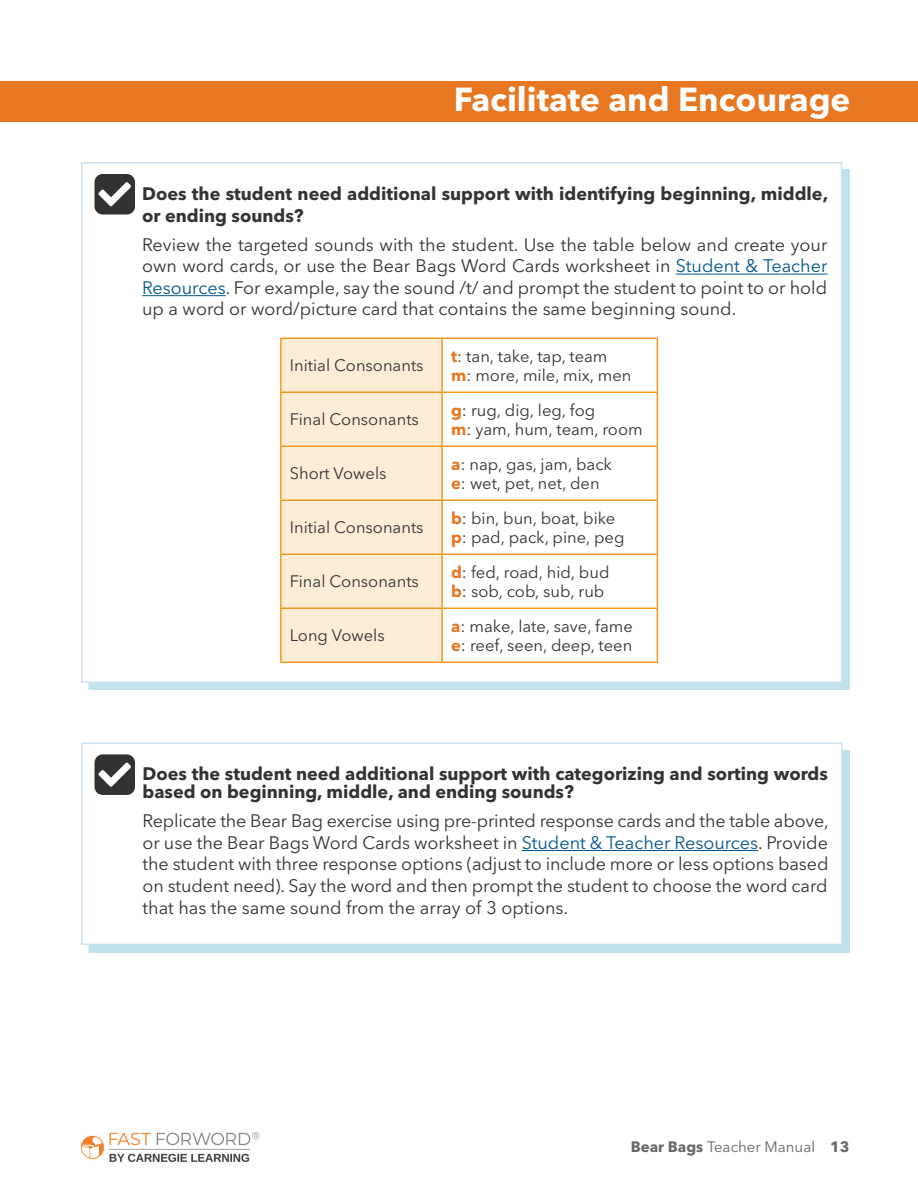
<style>
.page{position:relative;width:918px;height:1188px;background:#fff}
.page>*{position:absolute;margin:0;border:0;box-sizing:border-box;transform-origin:0 0}
.t1{font:700 33px "Avenir Next LT Pro";color:#fff}
.edited{font:18px/21.6px "Avenir Next LT Pro";color:#333;text-align:justify}
.edited-2{font:700 18px/18px "Avenir Next LT Pro";color:#333}
.t2{font:16.5px "Avenir Next LT Pro";color:#333}
.t3{font:15px "Avenir Next LT Pro";color:#666}
.s1{color:#05558b}
.s2{font-weight:700;color:#e87722}
.s3{font-weight:700}
</style>
<div class="page">
<div style="left:88px;top:169px;width:762px;height:521px;background:#c0e2ec"></div>
<div style="left:81px;top:162px;width:761px;height:521px;background:#fff;border:2px solid #cfe2f3"></div>
<div style="left:282px;top:339px;width:159px;height:323px;background:#fdedd7"></div>
<svg style="left:443px;top:339px;width:214px;height:323px"></svg>
<hr style="left:280px;top:338px;width:162px;height:1px;background:#f3981e">
<hr style="left:442px;top:338px;width:216px;height:1px;background:#f3981e">
<hr style="left:441px;top:339px;width:2px;height:53px;background:#f3981e">
<hr style="left:657px;top:339px;width:1px;height:53px;background:#f3981e">
<hr style="left:280px;top:392px;width:162px;height:1px;background:#f3981e">
<hr style="left:442px;top:392px;width:216px;height:1px;background:#f3981e">
<hr style="left:441px;top:393px;width:2px;height:53px;background:#f3981e">
<hr style="left:657px;top:393px;width:1px;height:53px;background:#f3981e">
<hr style="left:280px;top:446px;width:162px;height:1px;background:#f3981e">
<hr style="left:442px;top:446px;width:216px;height:1px;background:#f3981e">
<hr style="left:441px;top:447px;width:2px;height:53px;background:#f3981e">
<hr style="left:657px;top:447px;width:1px;height:53px;background:#f3981e">
<hr style="left:280px;top:500px;width:162px;height:1px;background:#f3981e">
<hr style="left:442px;top:500px;width:216px;height:1px;background:#f3981e">
<hr style="left:441px;top:501px;width:2px;height:53px;background:#f3981e">
<hr style="left:657px;top:501px;width:1px;height:53px;background:#f3981e">
<hr style="left:280px;top:554px;width:162px;height:1px;background:#f3981e">
<hr style="left:442px;top:554px;width:216px;height:1px;background:#f3981e">
<hr style="left:441px;top:555px;width:2px;height:53px;background:#f3981e">
<hr style="left:657px;top:555px;width:1px;height:53px;background:#f3981e">
<hr style="left:280px;top:608px;width:162px;height:1px;background:#f3981e">
<hr style="left:442px;top:608px;width:216px;height:1px;background:#f3981e">
<hr style="left:441px;top:609px;width:2px;height:53px;background:#f3981e">
<hr style="left:657px;top:609px;width:1px;height:53px;background:#f3981e">
<hr style="left:280px;top:662px;width:162px;height:1px;background:#f3981e">
<hr style="left:442px;top:662px;width:216px;height:1px;background:#f3981e">
<hr style="left:280px;top:339px;width:2px;height:53px;background:#f3981e">
<hr style="left:280px;top:393px;width:2px;height:53px;background:#f3981e">
<hr style="left:280px;top:447px;width:2px;height:53px;background:#f3981e">
<hr style="left:280px;top:501px;width:2px;height:53px;background:#f3981e">
<hr style="left:280px;top:555px;width:2px;height:53px;background:#f3981e">
<hr style="left:280px;top:609px;width:2px;height:53px;background:#f3981e">
<div style="left:88px;top:750px;width:762px;height:203px;background:#c0e2ec"></div>
<div style="left:81px;top:742px;width:762px;height:203px;background:#fff;border:2px solid #cfe2f3"></div>
<div style="left:94px;top:754px;width:41px;height:41px;background:#313232;border-radius:8px"></div>
<svg style="left:98px;top:762px;width:33px;height:25px"></svg>
<hr style="left:522px;top:850px;width:236px;height:1px;background:#05558b">
<img style="left:81px;top:1132px;width:179px;height:30px">
<div style="left:0;top:81px;width:918px;height:41px;background:#e87722"></div>
<div style="left:94px;top:174px;width:41px;height:40px;background:#313232;border-radius:8px"></div>
<svg style="left:98px;top:182px;width:33px;height:24px"></svg>
<hr style="left:676px;top:274px;width:152px;height:1px;background:#05558b">
<hr style="left:142px;top:295px;width:84px;height:1px;background:#05558b">
<h1 class="t1" style="left:454px;top:79px;width:398px">Facilitate and Encourage</h1>
<p class="edited-2" style="left:142px;top:183px;width:687px;line-height:21.6px">Does the student need additional support with identifying beginning, middle, or ending sounds?</p>
<p class="edited" style="left:142px;top:234px;width:687px">Review the targeted sounds with the student. Use the table below and create your own word cards, or use the Bear Bags Word Cards worksheet in <span class="s1">Student &amp; Teacher Resources</span>. For example, say the sound /t/ and prompt the student to point to or hold up a word or word/picture card that contains the same beginning sound.</p>
<p class="t2" style="left:290px;top:356px;width:135px">Initial Consonants</p>
<p class="t2" style="left:451px;top:346px;width:158px"><span class="s2">t</span>: tan, take, tap, team</p>
<p class="t2" style="left:451px;top:366px;width:182px"><span class="s2">m</span>: more, mile, mix, men</p>
<p class="t2" style="left:290px;top:410px;width:131px">Final Consonants</p>
<p class="t2" style="left:451px;top:400px;width:146px"><span class="s2">g</span>: rug, dig, leg, fog</p>
<p class="t2" style="left:451px;top:420px;width:193px"><span class="s2">m</span>: yam, hum, team, room</p>
<p class="t2" style="left:290px;top:464px;width:98px">Short Vowels</p>
<p class="t2" style="left:451px;top:454px;width:162px"><span class="s2">a</span>: nap, gas, jam, back</p>
<p class="t2" style="left:451px;top:474px;width:150px"><span class="s2">e</span>: wet, pet, net, den</p>
<p class="t2" style="left:290px;top:518px;width:135px">Initial Consonants</p>
<p class="t2" style="left:451px;top:508px;width:166px"><span class="s2">b</span>: bin, bun, boat, bike</p>
<p class="t2" style="left:451px;top:528px;width:175px"><span class="s2">p</span>: pad, pack, pine, peg</p>
<p class="t2" style="left:290px;top:572px;width:131px">Final Consonants</p>
<p class="t2" style="left:290px;top:626px;width:96px">Long Vowels</p>
<p class="t2" style="left:451px;top:562px;width:160px"><span class="s2">d</span>: fed, road, hid, bud</p>
<p class="t2" style="left:451px;top:582px;width:155px"><span class="s2">b</span>: sob, cob, sub, rub</p>
<p class="t2" style="left:451px;top:616px;width:183px"><span class="s2">a</span>: make, late, save, fame</p>
<p class="t2" style="left:451px;top:636px;width:183px"><span class="s2">e</span>: reef, seen, deep, teen</p>
<p class="edited-2" style="left:142px;top:765px;width:687px">Does the student need additional support with categorizing and sorting words based on beginning, middle, and ending sounds?</p>
<p class="edited" style="left:142px;top:810px;width:688px">Replicate the Bear Bag exercise using pre-printed response cards and the table above, or use the Bear Bags Word Cards worksheet in <span class="s1">Student &amp; Teacher Resources</span>. Provide the student with three response options (adjust to include more or less options based on student need). Say the word and then prompt the student to choose the word card that has the same sound from the array of 3 options.</p>
<p class="t3" style="left:631px;top:1138px;width:220px"><span class="s3">Bear Bags</span> Teacher Manual <span class="s3">13</span></p>
</div>
